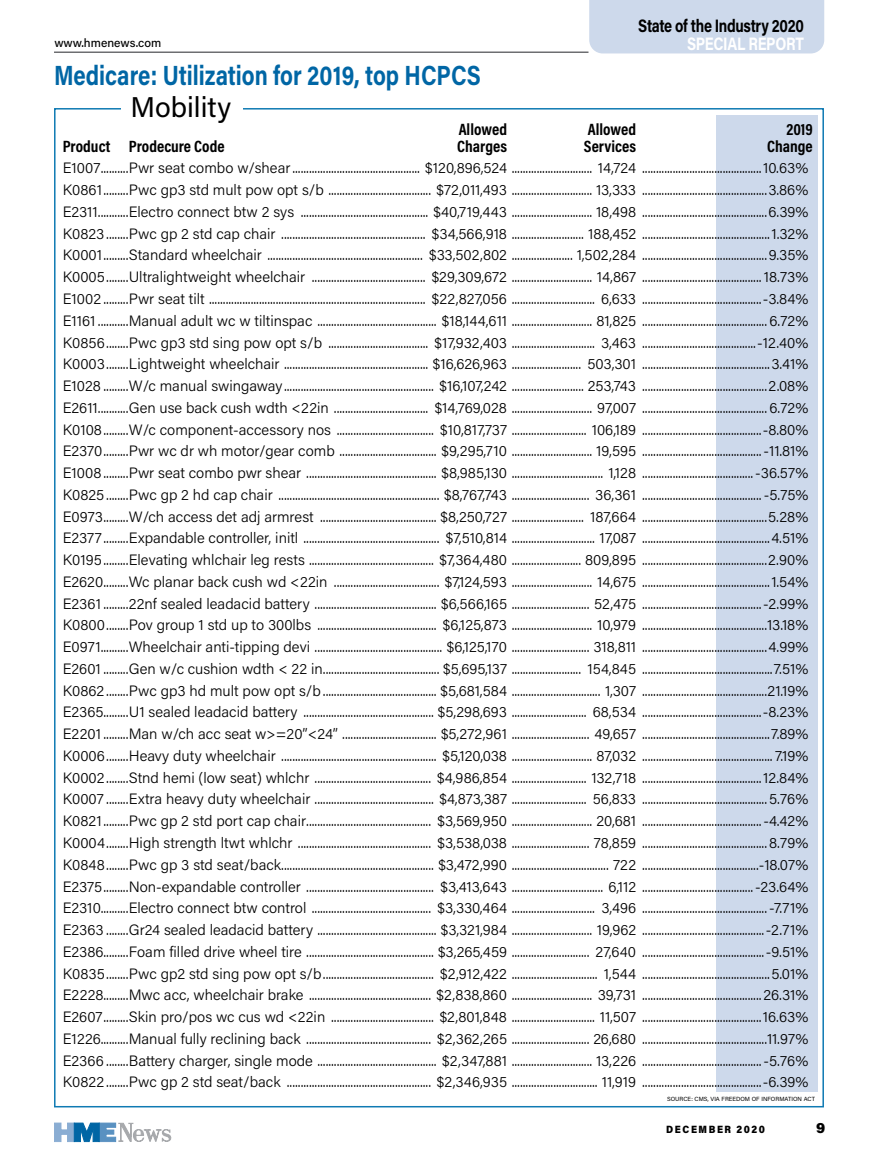
<style>
.page{position:relative;width:878px;height:1175px;background:#fff}
.page>*{position:absolute;margin:0;border:0;box-sizing:border-box;transform-origin:0 0}
.t1{font:28.5px "Acumin Pro";color:#000}
.t2{font:700 27.75px "Acumin Pro";color:#0066a5;scale:.8 1}
.t3{font:700 18px "Acumin Pro";letter-spacing:-.025em;color:#000;scale:.8 1}
.t4{font:700 18px "Acumin Pro";letter-spacing:-.02em;color:#fff;scale:.8 1}
.t5{font:700 16.5px "Acumin Pro Cond";color:#000}
.t6{font:300 15px/21.8px "Acumin Pro";color:#000;text-align:justify}
.t7{font:900 15px "Acumin Pro";color:#000}
.t8{font:500 12px "Acumin Pro";color:#000}
.t9{font:900 10.5px "Acumin Pro";letter-spacing:.165em;color:#000;scale:.9 1}
.t10{font:6px "Acumin Pro";color:#000}
</style>
<div class="page">
<hr style="left:54px;top:51px;width:534px;height:2px;background:#6d6e71">
<div style="left:589px;top:0;width:235px;height:53px;background:#cdd9eb"></div>
<svg style="left:54px;top:1123px;width:117px;height:18px"></svg>
<div style="left:716px;top:115px;width:101px;height:976px;background:#cdd9eb"></div>
<p class="t8" style="left:54px;top:35px;width:108px">www.hmenews.com</p>
<p class="t3" style="left:638px;top:13px;width:209px">State of the Industry 2020</p>
<p class="t4" style="left:687px;top:31px;width:148px">SPECIAL REPORT</p>
<h2 class="t2" style="left:54px;top:56px;width:535px">Medicare: Utilization for 2019, top HCPCS</h2>
<p class="t5" style="left:458px;top:119px;width:50px">Allowed</p>
<p class="t5" style="left:587px;top:119px;width:50px">Allowed</p>
<p class="t5" style="left:786px;top:119px;width:28px">2019</p>
<p class="t5" style="left:63px;top:135px;width:163px">Product Prodecure Code</p>
<p class="t5" style="left:457px;top:135px;width:51px">Charges</p>
<p class="t5" style="left:584px;top:135px;width:54px">Services</p>
<p class="t5" style="left:767px;top:135px;width:47px">Change</p>
<p class="t6" style="left:63px;top:157px;width:747px">E1007..........Pwr seat combo w/shear.............................................. $120,896,524 ............................. 14,724 ...........................................10.63% K0861.........Pwc gp3 std mult pow opt s/b ..................................... $72,011,493 ............................. 13,333 .............................................3.86% E2311...........Electro connect btw 2 sys .............................................. $40,719,443 ............................. 18,498 .............................................6.39% K0823........Pwc gp 2 std cap chair .................................................... $34,566,918 .......................... 188,452 ..............................................1.32% K0001.........Standard wheelchair ........................................................ $33,502,802 ...................... 1,502,284 .............................................9.35% K0005........Ultralightweight wheelchair ......................................... $29,309,672 ............................. 14,867 ........................................... 18.73% E1002 .........Pwr seat tilt .............................................................................. $22,827,056 .............................. 6,633 ...........................................-3.84% E1161 ...........Manual adult wc w tiltinspac ........................................... $18,144,611 ............................. 81,825 ............................................. 6.72% K0856........Pwc gp3 std sing pow opt s/b .................................... $17,932,403 .............................. 3,463 .........................................-12.40% K0003........Lightweight wheelchair .................................................... $16,626,963 ......................... 503,301 ..............................................3.41% E1028 .........W/c manual swingaway...................................................... $16,107,242 .......................... 253,743 .............................................2.08% E2611...........Gen use back cush wdth &lt;22in .................................. $14,769,028 ............................. 97,007 ............................................. 6.72% K0108.........W/c component-accessory nos ................................... $10,817,737 ........................... 106,189 ...........................................-8.80% E2370.........Pwr wc dr wh motor/gear comb ................................... $9,295,710 ............................. 19,595 ...........................................-11.81% E1008.........Pwr seat combo pwr shear ............................................... $8,985,130 ................................. 1,128 ........................................-36.57% K0825 ........Pwc gp 2 hd cap chair .......................................................... $8,767,743 ............................ 36,361 ........................................... -5.75% E0973.........W/ch access det adj armrest .......................................... $8,250,727 .......................... 187,664 .............................................5.28% E2377.........Expandable controller, initl ................................................. $7,510,814 .............................. 17,087 ..............................................4.51% K0195.........Elevating whlchair leg rests ............................................. $7,364,480 ......................... 809,895 .............................................2.90% E2620.........Wc planar back cush wd &lt;22in ...................................... $7,124,593 ............................. 14,675 ..............................................1.54% E2361 .........22nf sealed leadacid battery ............................................ $6,566,165 ............................ 52,475 ...........................................-2.99% K0800........Pov group 1 std up to 300lbs ........................................... $6,125,873 ............................. 10,979 .............................................13.18% E0971..........Wheelchair anti-tipping devi .............................................. $6,125,170 ............................ 318,811 .............................................4.99% E2601 .........Gen w/c cushion wdth &lt; 22 in.......................................... $5,695,137 ......................... 154,845 ...............................................7.51% K0862 ........Pwc gp3 hd mult pow opt s/b......................................... $5,681,584 ................................ 1,307 .............................................21.19% E2365.........U1 sealed leadacid battery ............................................... $5,298,693 ........................... 68,534 ...........................................-8.23% E2201 .........Man w/ch acc seat w&gt;=20”&lt;24” .................................. $5,272,961 ............................ 49,657 ..............................................7.89% K0006........Heavy duty wheelchair ........................................................ $5,120,038 ............................. 87,032 ............................................... 7.19% K0002........Stnd hemi (low seat) whlchr .......................................... $4,986,854 ........................... 132,718 ...........................................12.84% K0007 ........Extra heavy duty wheelchair ........................................... $4,873,387 ........................... 56,833 ............................................. 5.76% K0821.........Pwc gp 2 std port cap chair............................................. $3,569,950 ............................. 20,681 ...........................................-4.42% K0004........High strength ltwt whlchr ................................................ $3,538,038 ............................ 78,859 ............................................. 8.79% K0848........Pwc gp 3 std seat/back....................................................... $3,472,990 ................................... 722 ..........................................-18.07% E2375.........Non-expandable controller .............................................. $3,413,643 ................................. 6,112 ........................................-23.64% E2310..........Electro connect btw control ........................................... $3,330,464 .............................. 3,496 .............................................-7.71% E2363 ........Gr24 sealed leadacid battery ........................................... $3,321,984 ............................. 19,962 ............................................-2.71% E2386.........Foam filled drive wheel tire .............................................. $3,265,459 ............................ 27,640 ............................................-9.51% K0835........Pwc gp2 std sing pow opt s/b........................................ $2,912,422 ............................... 1,544 ..............................................5.01% E2228.........Mwc acc, wheelchair brake ............................................ $2,838,860 ............................. 39,731 ........................................... 26.31% E2607.........Skin pro/pos wc cus wd &lt;22in ..................................... $2,801,848 .............................. 11,507 ...........................................16.63% E1226..........Manual fully reclining back ............................................. $2,362,265 ............................ 26,680 .............................................11.97% E2366 ........Battery charger, single mode ........................................... $2,347,881 ............................. 13,226 ...........................................-5.76% K0822 ........Pwc gp 2 std seat/back .................................................... $2,346,935 ............................... 11,919 ...........................................-6.39%</p>
<h1 class="t1" style="left:130px;top:87px;width:102px">Mobility</h1>
<p class="t10" style="left:667px;top:1094px;width:149px">SOURCE: CMS, VIA FREEDOM OF INFORMATION ACT</p>
<p class="t9" style="left:666px;top:1122px;width:111px">DECEMBER 2020</p>
<p class="t7" style="left:816px;top:1117px;width:11px">9</p>
</div>
